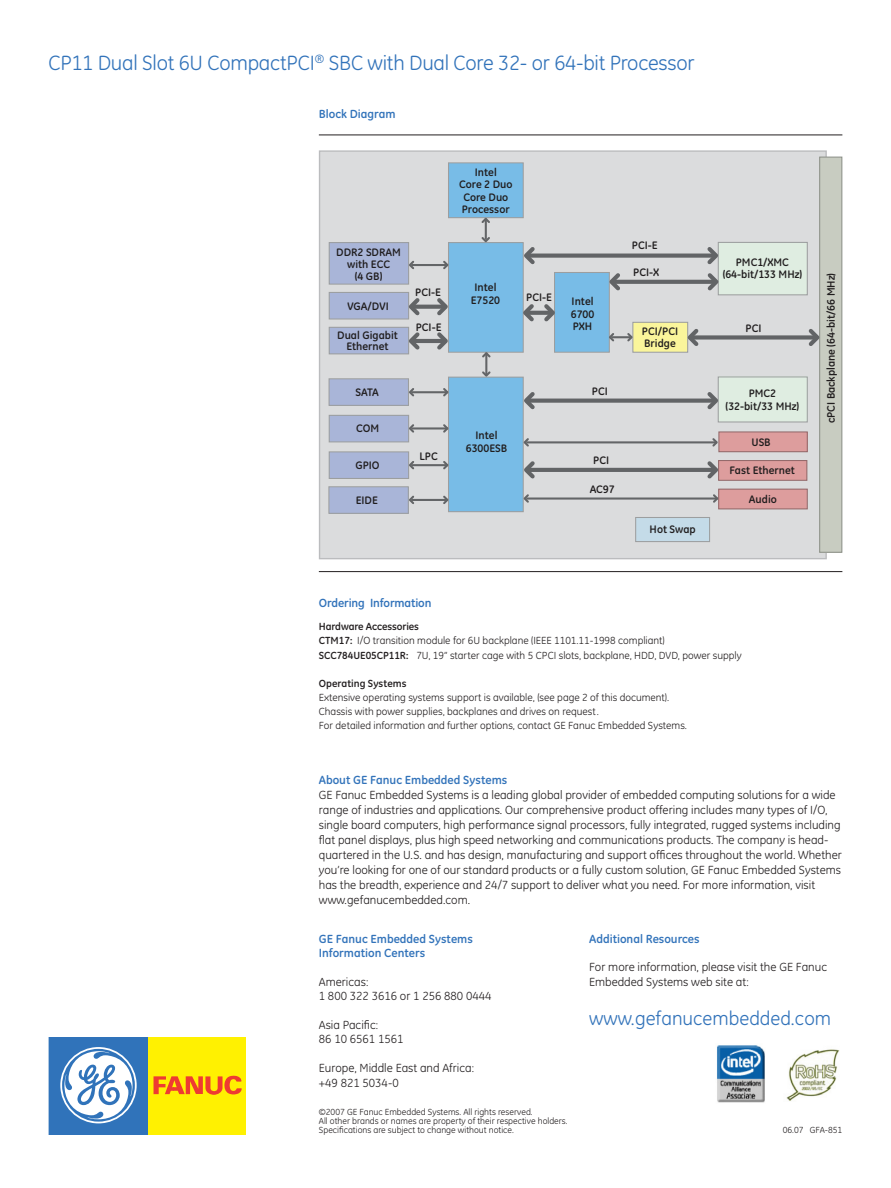
<style>
.page{position:relative;width:891px;height:1188px;background:#fff}
.page>*{position:absolute;margin:0;border:0;box-sizing:border-box;transform-origin:0 0}
.t1{font:21px "GE Inspira";letter-spacing:-.01em;color:#3273ba}
.t2{font:19.5px "GE Inspira";color:#3273ba}
.t3{font:12px/15px "GE Inspira";color:#231f20}
.t4{font:700 12px/14.4px "GE Inspira";color:#3273ba}
.t5{font:700 11.1px/12.5px "GE Inspira";color:#201d1e;text-align:center}
.t6{font:10.5px/14.1px "GE Inspira";color:#231f20}
.t7{font:700 10.5px "GE Inspira";color:#231f20}
.t8{font:9px/9px "GE Inspira";color:#231f20}
.s1{font-weight:700}
</style>
<div class="page">
<div style="left:49px;top:1037px;width:99px;height:98px;background:#3073ba"></div>
<svg style="left:60px;top:1047px;width:77px;height:76px"></svg>
<div style="left:148px;top:1037px;width:98px;height:98px;background:#fff101"></div>
<svg style="left:154px;top:1076px;width:88px;height:19px"></svg>
<hr style="left:319px;top:135px;width:523px;height:1px;background:#231f20">
<hr style="left:319px;top:571px;width:523px;height:1px;background:#231f20">
<img style="left:717px;top:1045px;width:48px;height:58px">
<img style="left:786px;top:1049px;width:54px;height:52px">
<div style="left:320px;top:151px;width:506px;height:408px;background:#dbdcdd"></div>
<div style="left:329px;top:243px;width:80px;height:41px;background:#a9b5d8"></div>
<div style="left:329px;top:242px;width:80px;height:43px;border:1px solid #9c9e9f"></div>
<div style="left:329px;top:292px;width:80px;height:27px;background:#a9b5d8"></div>
<div style="left:329px;top:292px;width:80px;height:28px;border:1px solid #9c9e9f"></div>
<div style="left:329px;top:487px;width:79px;height:26px;background:#a9b5d8"></div>
<div style="left:328px;top:486px;width:81px;height:28px;border:1px solid #9c9e9f"></div>
<div style="left:329px;top:452px;width:80px;height:26px;background:#a9b5d8"></div>
<div style="left:329px;top:451px;width:80px;height:28px;border:1px solid #9c9e9f"></div>
<div style="left:329px;top:415px;width:80px;height:27px;background:#a9b5d8"></div>
<div style="left:329px;top:415px;width:80px;height:27px;border:1px solid #9c9e9f"></div>
<div style="left:329px;top:379px;width:79px;height:26px;background:#a9b5d8"></div>
<div style="left:329px;top:378px;width:80px;height:28px;border:1px solid #9c9e9f"></div>
<div style="left:329px;top:327px;width:80px;height:27px;background:#a9b5d8"></div>
<div style="left:329px;top:327px;width:80px;height:27px;border:1px solid #9c9e9f"></div>
<div style="left:449px;top:377px;width:74px;height:135px;background:#78bce7"></div>
<div style="left:449px;top:163px;width:74px;height:55px;background:#78bce7"></div>
<div style="left:448px;top:162px;width:76px;height:56px;border:1px solid #9c9e9f"></div>
<div style="left:719px;top:489px;width:88px;height:20px;background:#dd9d9d"></div>
<div style="left:718px;top:489px;width:90px;height:20px;border:1px solid #93696a"></div>
<div style="left:636px;top:517px;width:74px;height:25px;background:#c4dbe8"></div>
<div style="left:635px;top:517px;width:75px;height:25px;border:1px solid #9c9e9f"></div>
<div style="left:820px;top:157px;width:22px;height:395px;background:#c8ccc1"></div>
<div style="left:819px;top:157px;width:23px;height:396px;border:1px solid #8e928a"></div>
<svg style="left:405px;top:216px;width:416px;height:290px"></svg>
<h1 class="t1" style="left:49px;top:51px;width:648px">CP11 Dual Slot 6U CompactPCI<sup>®</sup> SBC with Dual Core 32- or 64-bit Processor</h1>
<p class="t4" style="left:319px;top:106px;width:78px">Block Diagram</p>
<p class="t5" style="left:336px;top:245px;width:66px">DDR2 SDRAM with ECC<br>(4 GB)</p>
<p class="t5" style="left:348px;top:299px;width:43px">VGA/DVI</p>
<p class="t5" style="left:337px;top:329px;width:62px;line-height:11.1px">Dual Gigabit<br>Ethernet</p>
<p class="t5" style="left:356px;top:385px;width:25px">SATA</p>
<p class="t5" style="left:356px;top:422px;width:24px">COM</p>
<p class="t5" style="left:356px;top:459px;width:26px">GPIO</p>
<p class="t5" style="left:356px;top:493px;width:24px">EIDE</p>
<p class="t5" style="left:415px;top:286px;width:27px">PCI-E</p>
<p class="t5" style="left:416px;top:320px;width:27px">PCI-E</p>
<p class="t5" style="left:419px;top:450px;width:20px">LPC</p>
<p class="t5" style="left:459px;top:166px;width:55px">Intel<br>Core 2 Duo<br>Core Duo<br>Processor</p>
<p class="t5" style="left:471px;top:281px;width:31px">Intel<br>E7520</p>
<p class="t5" style="left:526px;top:290px;width:27px">PCI-E</p>
<p class="t5" style="left:466px;top:429px;width:43px">Intel<br>6300ESB</p>
<p class="t5" style="left:571px;top:295px;width:25px;text-align:justify">Intel 6700<br>PXH</p>
<p class="t5" style="left:592px;top:385px;width:17px">PCI</p>
<p class="t5" style="left:632px;top:239px;width:27px">PCI-E</p>
<p class="t5" style="left:633px;top:265px;width:28px">PCI-X</p>
<p class="t5" style="left:642px;top:324px;width:38px;text-align:left">PCI/PCI<br>Bridge</p>
<p class="t5" style="left:593px;top:454px;width:17px">PCI</p>
<p class="t5" style="left:590px;top:483px;width:26px">AC97</p>
<p class="t5" style="left:650px;top:522px;width:48px">Hot Swap</p>
<p class="t5" style="left:723px;top:256px;width:81px">PMC1/XMC (64-bit/133 MHz)</p>
<p class="t5" style="left:746px;top:321px;width:17px">PCI</p>
<p class="t5" style="left:726px;top:387px;width:75px">PMC2 (32-bit/33 MHz)</p>
<p class="t5" style="left:751px;top:436px;width:21px">USB</p>
<p class="t5" style="left:729px;top:464px;width:67px">Fast Ethernet</p>
<p class="t5" style="left:749px;top:492px;width:29px">Audio</p>
<p class="t5" style="left:824px;top:423px;width:152px;rotate:-90deg">cPCI Backplane (64-bit/66 MHz)</p>
<p class="t4" style="left:319px;top:595px;width:114px">Ordering Information</p>
<p class="t6" style="left:319px;top:620px;width:424px"><span class="s1">Hardware Accessories<br>CTM17:</span> I/O transition module for 6U backplane (IEEE 1101.11-1998 compliant)<br><span class="s1">SCC784UE05CP11R:</span> 7U, 19” starter cage with 5 CPCI slots, backplane, HDD, DVD, power supply</p>
<p class="t7" style="left:319px;top:676px;width:89px">Operating Systems</p>
<p class="t6" style="left:319px;top:690px;width:370px">Extensive operating systems support is available, (see page 2 of this document).<br>Chassis with power supplies, backplanes and drives on request.<br>For detailed information and further options, contact GE Fanuc Embedded Systems.</p>
<p class="t4" style="left:319px;top:772px;width:190px">About GE Fanuc Embedded Systems</p>
<p class="t3" style="left:319px;top:787px;width:525px">GE Fanuc Embedded Systems is a leading global provider of embedded computing solutions for a wide range of industries and applications. Our comprehensive product offering includes many types of I/O, single board computers, high performance signal processors, fully integrated, rugged systems including flat panel displays, plus high speed networking and communications products. The company is head&shy;quartered in the U.S. and has design, manufacturing and support offices throughout the world. Whether you’re looking for one of our standard products or a fully custom solution, GE Fanuc Embedded Systems has the breadth, experience and 24/7 support to deliver what you need. For more information, visit www.gefanucembedded.com.</p>
<p class="t4" style="left:319px;top:931px;width:156px">GE Fanuc Embedded Systems<br>Information Centers</p>
<p class="t3" style="left:319px;top:974px;width:174px;line-height:14.4px">Americas:<br>1 800 322 3616 or 1 256 880 0444</p>
<p class="t3" style="left:319px;top:1018px;width:86px;line-height:14.4px">Asia Pacific:<br>86 10 6561 1561</p>
<p class="t3" style="left:319px;top:1061px;width:157px;line-height:14.4px">Europe, Middle East and Africa: +49 821 5034-0</p>
<p class="t8" style="left:319px;top:1108px;width:250px">©2007 GE Fanuc Embedded Systems. All rights reserved.<br>All other brands or names are property of their respective holders.<br>Specifications are subject to change without notice.</p>
<p class="t4" style="left:589px;top:931px;width:112px">Additional Resources</p>
<p class="t3" style="left:589px;top:960px;width:240px;line-height:14.4px">For more information, please visit the GE Fanuc<br>Embedded Systems web site at:</p>
<h2 class="t2" style="left:589px;top:1007px;width:244px">www.gefanucembedded.com</h2>
<p class="t8" style="left:783px;top:1126px;width:61px">06.07 GFA-851</p>
</div>
